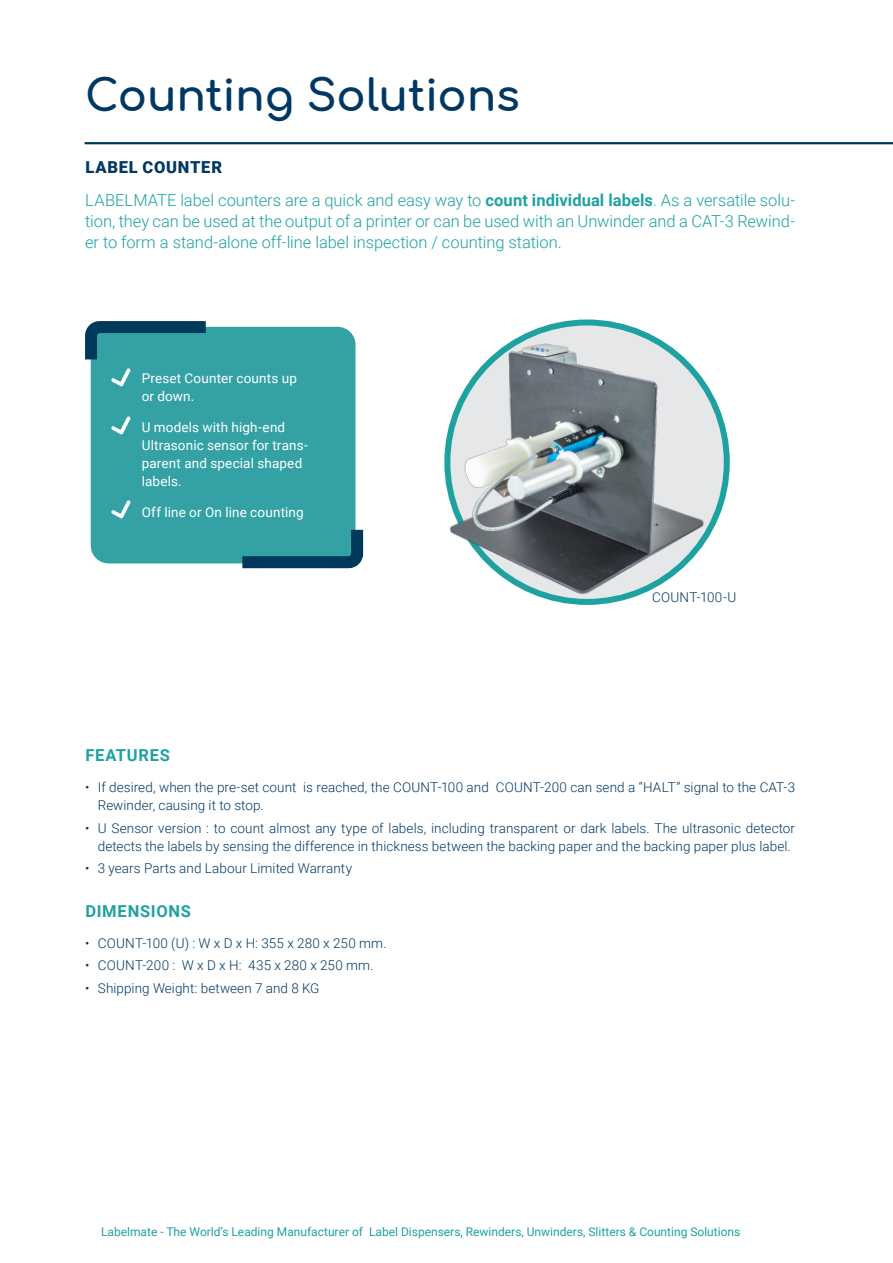
<style>
.page{position:relative;width:893px;height:1263px;background:#fff}
.page>*{position:absolute;margin:0;border:0;box-sizing:border-box;transform-origin:0 0}
.Product_title{font:700 43.5px "Comfortaa";letter-spacing:-.005em;color:#003863}
.Product_intro{font:300 16.5px/21px "Roboto";letter-spacing:-.005em;color:#1ea2a1;text-align:justify}
.Optional_subtitle{font:700 16.5px "Roboto";letter-spacing:.045em;color:#1ea2a1}
.Product_subtitle{font:900 16.5px "Roboto";letter-spacing:.045em;color:#003863}
.Broodtekst{font:300 13.5px/18px "Roboto";letter-spacing:.005em;color:#003863}
.Benefits{font:13.5px/18px "Roboto";letter-spacing:.01em;color:#fff}
.t1{font:12px "Roboto";color:#1ea2a1}
.s1{font-weight:700}
</style>
<div class="page">
<hr style="left:85px;top:142px;width:808px;height:2px;background:#00395c">
<div style="left:91px;top:327px;width:265px;height:236px;background:#34a2a5;border-radius:18px"></div>
<svg style="left:111px;top:416px;width:20px;height:18px"></svg>
<svg style="left:111px;top:500px;width:20px;height:18px"></svg>
<svg style="left:85px;top:321px;width:127px;height:65px"></svg>
<svg style="left:236px;top:524px;width:128px;height:45px"></svg>
<img style="left:444px;top:327px;width:279px;height:278px">
<p class="Product_title" style="left:85px;top:55px;width:436px">Counting Solutions</p>
<p class="Product_subtitle" style="left:85px;top:155px;width:138px">LABEL COUNTER</p>
<p class="Product_intro" style="left:85px;top:189px;width:712px">LABELMATE label counters are a quick and easy way to <span class="s1">count individual labels</span>. As a versatile solu&shy;tion, they can be used at the output of a printer or can be used with an Unwinder and a CAT-3 Rewind&shy;er to form a stand-alone off-line label inspection / counting station.</p>
<p class="Benefits" style="left:142px;top:369px;width:157px">Preset Counter counts up or down.</p>
<p class="Benefits" style="left:142px;top:418px;width:168px">U models with high-end<br>Ultrasonic sensor for trans&shy;parent and special shaped labels.</p>
<p class="Benefits" style="left:142px;top:503px;width:163px">Off line or On line counting</p>
<p class="Broodtekst" style="left:652px;top:588px;width:86px">COUNT-100-U</p>
<p class="Optional_subtitle" style="left:85px;top:744px;width:86px">FEATURES</p>
<p class="Broodtekst" style="left:98px;top:778px;width:699px;text-indent:-13px">• If desired, when the pre-set count is reached, the COUNT-100 and COUNT-200 can send a “HALT” signal to the CAT-3<br>Rewinder, causing it to stop.</p>
<p class="Broodtekst" style="left:98px;top:818px;width:699px;text-indent:-13px">• U Sensor version : to count almost any type of labels, including transparent or dark labels. The ultrasonic detector detects the labels by sensing the difference in thickness between the backing paper and the backing paper plus label.</p>
<p class="Broodtekst" style="left:85px;top:858px;width:269px">• 3 years Parts and Labour Limited Warranty</p>
<p class="Optional_subtitle" style="left:85px;top:900px;width:107px">DIMENSIONS</p>
<p class="Broodtekst" style="left:85px;top:934px;width:303px">• COUNT-100 (U) : W x D x H: 355 x 280 x 250 mm.</p>
<p class="Broodtekst" style="left:85px;top:956px;width:290px">• COUNT-200 : W x D x H: 435 x 280 x 250 mm.</p>
<p class="Broodtekst" style="left:85px;top:978px;width:236px">• Shipping Weight: between 7 and 8 KG</p>
<p class="t1" style="left:101px;top:1224px;width:641px">Labelmate - The World’s Leading Manufacturer of Label Dispensers, Rewinders, Unwinders, Slitters &amp; Counting Solutions</p>
</div>
